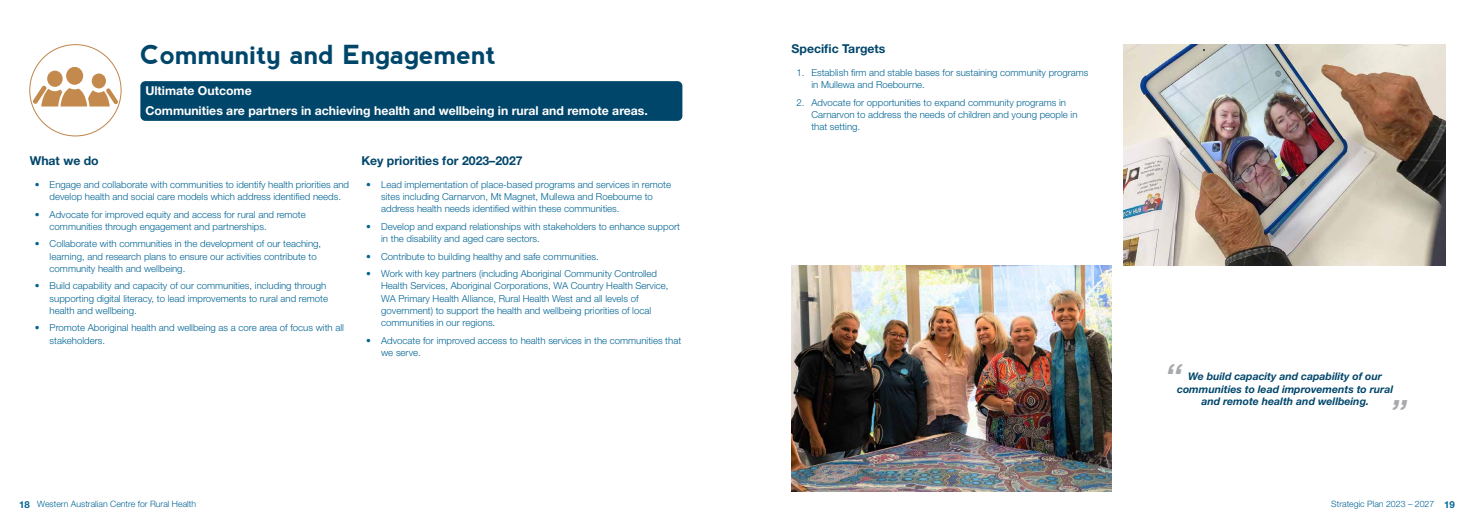
<style>
.page{position:relative;width:1474px;height:521px;background:#fff}
.page>*{position:absolute;margin:0;border:0;box-sizing:border-box;transform-origin:0 0}
.t1{font:italic 700 33.25px "Arial";color:#a8a9ad}
.t2{font:700 26.25px "CUCRH Headline";color:#00466b}
.t3{font:700 12.25px/19.7px "Helvetica Neue LT Std";color:#fff}
.t4{font:700 12.25px "Helvetica Neue LT Std";color:#00466b}
.t5{font:italic 700 10.5px/12.6px "Helvetica Neue LT Std";color:#00466b;text-align:center}
.t6{font:300 9.62px/12.2px "Helvetica Neue LT Std";color:#006494}
.t7{font:300 8.75px "Helvetica Neue LT Std";color:#006494}
.s1{font-weight:700;font-size:9.62px}
</style>
<div class="page">
<div style="left:140px;top:81px;width:542px;height:40px;background:#00466b;border-radius:5px"></div>
<div style="left:66px;top:67px;width:17px;height:18px;background:#c48a4d;border-radius:50%"></div>
<div style="left:92px;top:73px;width:14px;height:15px;background:#c48a4d;border-radius:50%"></div>
<div style="left:47px;top:71px;width:16px;height:16px;background:#c48a4d;border-radius:50%"></div>
<svg style="left:33px;top:86px;width:85px;height:21px"></svg>
<img style="left:791px;top:265px;width:320px;height:226px">
<img style="left:1123px;top:45px;width:322px;height:220px">
<h2 class="t2" style="left:140px;top:39px;width:357px">Community and Engagement</h2>
<p class="t3" style="left:145px;top:80px;width:504px">Ultimate Outcome<br>Communities are partners in achieving health and wellbeing in rural and remote areas.</p>
<p class="t4" style="left:30px;top:153px;width:70px">What we do</p>
<p class="t6" style="left:50px;top:178px;width:301px;text-indent:-15px">• Engage and collaborate with communities to identify health priorities and develop health and social care models which address identified needs.</p>
<p class="t6" style="left:50px;top:208px;width:258px;text-indent:-15px">• Advocate for improved equity and access for rural and remote communities through engagement and partnerships.</p>
<p class="t6" style="left:50px;top:238px;width:273px;text-indent:-15px">• Collaborate with communities in the development of our teaching, learning, and research plans to ensure our activities contribute to community health and wellbeing.</p>
<p class="t6" style="left:50px;top:280px;width:280px;text-indent:-15px">• Build capability and capacity of our communities, including through supporting digital literacy, to lead improvements to rural and remote health and wellbeing.</p>
<p class="t6" style="left:50px;top:322px;width:296px;text-indent:-15px">• Promote Aboriginal health and wellbeing as a core area of focus with all stakeholders.</p>
<p class="t4" style="left:361px;top:153px;width:163px">Key priorities for 2023–2027</p>
<p class="t6" style="left:381px;top:178px;width:291px;text-indent:-15px">• Lead implementation of place-based programs and services in remote sites including Carnarvon, Mt Magnet, Mullewa and Roebourne to address health needs identified within these communities.</p>
<p class="t6" style="left:381px;top:220px;width:300px;text-indent:-15px">• Develop and expand relationships with stakeholders to enhance support in the disability and aged care sectors.</p>
<p class="t6" style="left:366px;top:250px;width:234px">• Contribute to building healthy and safe communities.</p>
<p class="t6" style="left:381px;top:267px;width:289px;text-indent:-15px">• Work with key partners (including Aboriginal Community Controlled Health Services, Aboriginal Corporations, WA Country Health Service, WA Primary Health Alliance, Rural Health West and all levels of government) to support the health and wellbeing priorities of local communities in our regions.</p>
<p class="t6" style="left:381px;top:334px;width:301px;text-indent:-15px">• Advocate for improved access to health services in the communities that we serve.</p>
<p class="t4" style="left:791px;top:41px;width:95px">Specific Targets</p>
<p class="t6" style="left:811px;top:66px;width:278px;text-indent:-15px">1. Establish firm and stable bases for sustaining community programs in Mullewa and Roebourne.</p>
<p class="t6" style="left:811px;top:96px;width:268px;text-indent:-15px">2. Advocate for opportunities to expand community programs in<br>Carnarvon to address the needs of children and young people in that setting.</p>
<h1 class="t1" style="left:1163px;top:354px;width:18px">“</h1>
<p class="t5" style="left:1177px;top:370px;width:217px">We build capacity and capability of our communities to lead improvements to rural and remote health and wellbeing.</p>
<h1 class="t1" style="left:1388px;top:390px;width:18px">”</h1>
<p class="t7" style="left:19px;top:499px;width:178px"><span class="s1">18</span> Western Australian Centre for Rural Health</p>
<p class="t7" style="left:1331px;top:499px;width:125px">Strategic Plan 2023 – 2027 <span class="s1">19</span></p>
</div>
